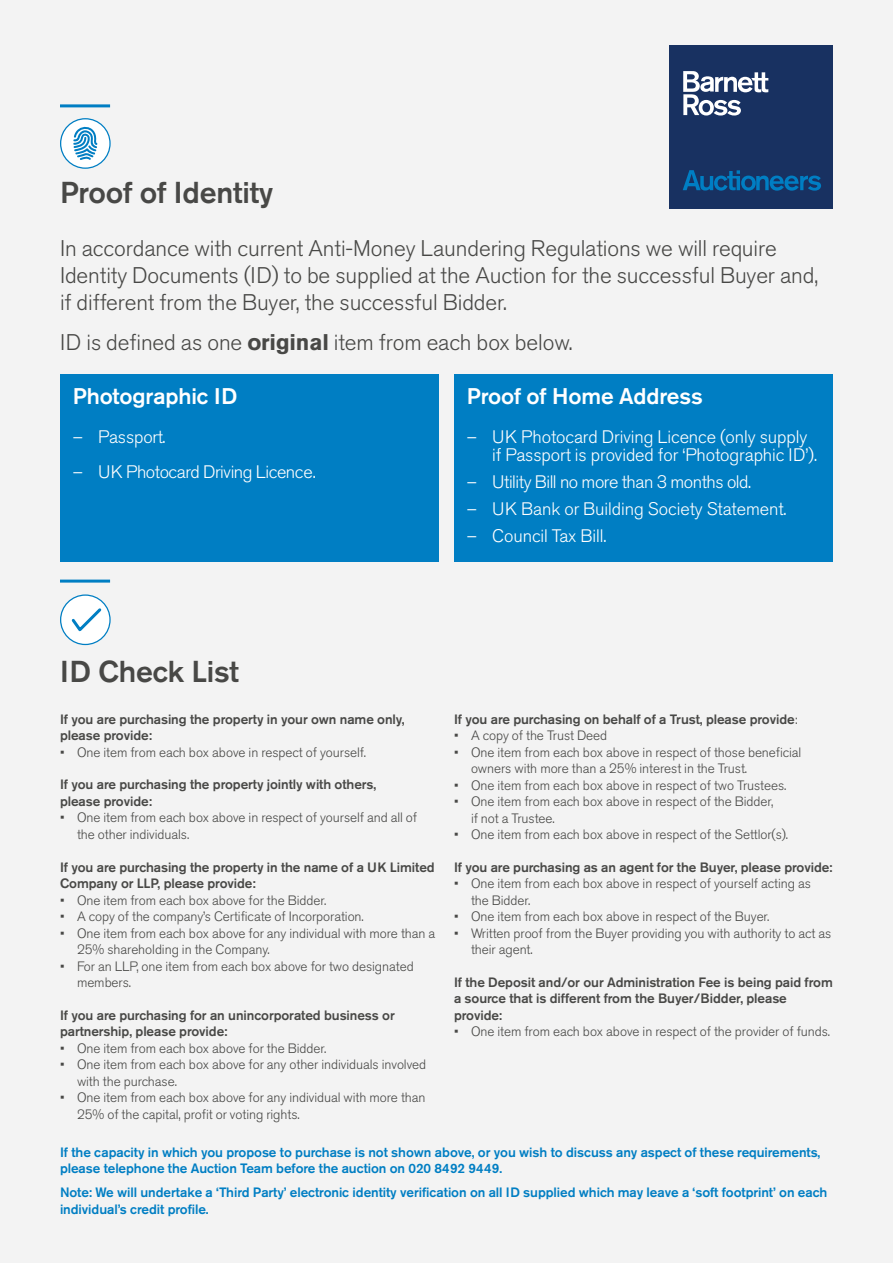
<style>
.page{position:relative;width:893px;height:1263px;background:#f3f3f3}
.page>*{position:absolute;margin:0;border:0;box-sizing:border-box;transform-origin:0 0}
.t1{font:500 30px "Akzidenz Grotesk Pro";letter-spacing:-.005em;color:#484846}
.t2{font:300 22.5px/27px "Akzidenz Grotesk Pro";letter-spacing:-.005em;color:#484846}
.t3{font:500 22.5px "Akzidenz Grotesk Pro";letter-spacing:-.005em;color:#fff}
.t4{font:300 18px/18px "Akzidenz Grotesk Pro";letter-spacing:-.005em;color:#fff}
.t5{font:300 18px "Akzidenz Grotesk Pro";letter-spacing:-.025em;color:#fff}
.t6{font:300 13.5px/16.5px "Akzidenz Grotesk Pro";letter-spacing:-.005em;color:#484846}
.t7{font:500 13.5px/16.5px "Akzidenz Grotesk Pro";letter-spacing:-.005em;color:#484846}
.t8{font:500 13.5px/16.2px "Akzidenz Grotesk Pro";letter-spacing:-.005em;color:#007ec3}
.s1{font-weight:700}
.s2{font-weight:300}
</style>
<div class="page">
<div style="left:454px;top:374px;width:379px;height:188px;background:#007ec3"></div>
<div style="left:60px;top:374px;width:379px;height:188px;background:#007ec3"></div>
<hr style="left:60px;top:580px;width:50px;height:3px;background:#007ec3">
<hr style="left:60px;top:104px;width:50px;height:3px;background:#007ec3">
<svg style="left:60px;top:594px;width:51px;height:51px"></svg>
<svg style="left:60px;top:118px;width:51px;height:51px"></svg>
<div style="left:670px;top:45px;width:163px;height:163px;background:#183161"></div>
<svg style="left:683px;top:71px;width:85px;height:45px"></svg>
<svg style="left:683px;top:170px;width:138px;height:21px"></svg>
<h1 class="t1" style="left:60px;top:173px;width:215px">Proof of Identity</h1>
<h2 class="t2" style="left:60px;top:234px;width:760px">In accordance with current Anti-Money Laundering Regulations we will require<br>Identity Documents (ID) to be supplied at the Auction for the successful Buyer and, if different from the Buyer, the successful Bidder.</h2>
<h2 class="t2" style="left:60px;top:329px;width:514px">ID is defined as one <span class="s1">original</span> item from each box below.</h2>
<h2 class="t3" style="left:467px;top:381px;width:238px">Proof of Home Address</h2>
<h3 class="t4" style="left:492px;top:428px;width:326px;text-indent:-26px">– UK Photocard Driving Licence (only supply if Passport is provided for ‘Photographic ID’).</h3>
<h3 class="t5" style="left:467px;top:470px;width:286px">– Utility Bill no more than 3 months old.</h3>
<h3 class="t4" style="left:467px;top:500px;width:321px">– UK Bank or Building Society Statement.</h3>
<h3 class="t4" style="left:467px;top:527px;width:141px">– Council Tax Bill.</h3>
<h2 class="t3" style="left:73px;top:381px;width:166px">Photographic ID</h2>
<h3 class="t4" style="left:73px;top:428px;width:94px">– Passport.</h3>
<h3 class="t5" style="left:73px;top:460px;width:244px">– UK Photocard Driving Licence.</h3>
<h1 class="t1" style="left:60px;top:652px;width:180px">ID Check List</h1>
<p class="t7" style="left:60px;top:710px;width:346px">If you are purchasing the property in your own name only, please provide:</p>
<p class="t6" style="left:60px;top:744px;width:308px">• One item from each box above in respect of yourself.</p>
<p class="t7" style="left:60px;top:776px;width:318px">If you are purchasing the property jointly with others, please provide:</p>
<p class="t6" style="left:77px;top:809px;width:342px;text-indent:-17px">• One item from each box above in respect of yourself and all of the other individuals.</p>
<p class="t7" style="left:60px;top:858px;width:376px">If you are purchasing the property in the name of a UK Limited<br>Company or LLP, please provide:</p>
<p class="t6" style="left:60px;top:891px;width:268px">• One item from each box above for the Bidder.</p>
<p class="t6" style="left:60px;top:908px;width:305px">• A copy of the company’s Certificate of Incorporation.</p>
<p class="t6" style="left:77px;top:924px;width:360px;text-indent:-17px">• One item from each box above for any individual with more than a<br>25% shareholding in the Company.</p>
<p class="t6" style="left:77px;top:957px;width:338px;text-indent:-17px">• For an LLP, one item from each box above for two designated members.</p>
<p class="t7" style="left:60px;top:1006px;width:336px">If you are purchasing for an unincorporated business or partnership, please provide:</p>
<p class="t6" style="left:60px;top:1040px;width:268px">• One item from each box above for the Bidder.</p>
<p class="t6" style="left:77px;top:1056px;width:351px;text-indent:-17px">• One item from each box above for any other individuals involved with the purchase.</p>
<p class="t6" style="left:77px;top:1089px;width:350px;text-indent:-17px">• One item from each box above for any individual with more than<br>25% of the capital, profit or voting rights.</p>
<p class="t7" style="left:454px;top:710px;width:345px">If you are purchasing on behalf of a Trust, please provide<span class="s2">:</span></p>
<p class="t6" style="left:454px;top:727px;width:155px">• A copy of the Trust Deed</p>
<p class="t6" style="left:471px;top:744px;width:332px;text-indent:-17px">• One item from each box above in respect of those beneficial owners with more than a 25% interest in the Trust.</p>
<p class="t6" style="left:454px;top:777px;width:334px">• One item from each box above in respect of two Trustees.</p>
<p class="t6" style="left:471px;top:793px;width:304px;text-indent:-17px">• One item from each box above in respect of the Bidder, if not a Trustee.</p>
<p class="t6" style="left:454px;top:826px;width:336px">• One item from each box above in respect of the Settlor(s).</p>
<p class="t7" style="left:454px;top:858px;width:380px">If you are purchasing as an agent for the Buyer, please provide:</p>
<p class="t6" style="left:471px;top:875px;width:341px;text-indent:-17px">• One item from each box above in respect of yourself acting as the Bidder.</p>
<p class="t6" style="left:454px;top:908px;width:317px">• One item from each box above in respect of the Buyer.</p>
<p class="t6" style="left:471px;top:925px;width:362px;text-indent:-17px">• Written proof from the Buyer providing you with authority to act as their agent.</p>
<p class="t7" style="left:454px;top:974px;width:380px">If the Deposit and/or our Administration Fee is being paid from a source that is different from the Buyer/Bidder, please provide:</p>
<p class="t6" style="left:454px;top:1023px;width:378px">• One item from each box above in respect of the provider of funds.</p>
<p class="t8" style="left:60px;top:1143px;width:762px">If the capacity in which you propose to purchase is not shown above, or you wish to discuss any aspect of these requirements, please telephone the Auction Team before the auction on 020 8492 9449.</p>
<p class="t8" style="left:60px;top:1184px;width:769px">Note: We will undertake a ‘Third Party’ electronic identity verification on all ID supplied which may leave a ‘soft footprint’ on each individual’s credit profile.</p>
</div>
